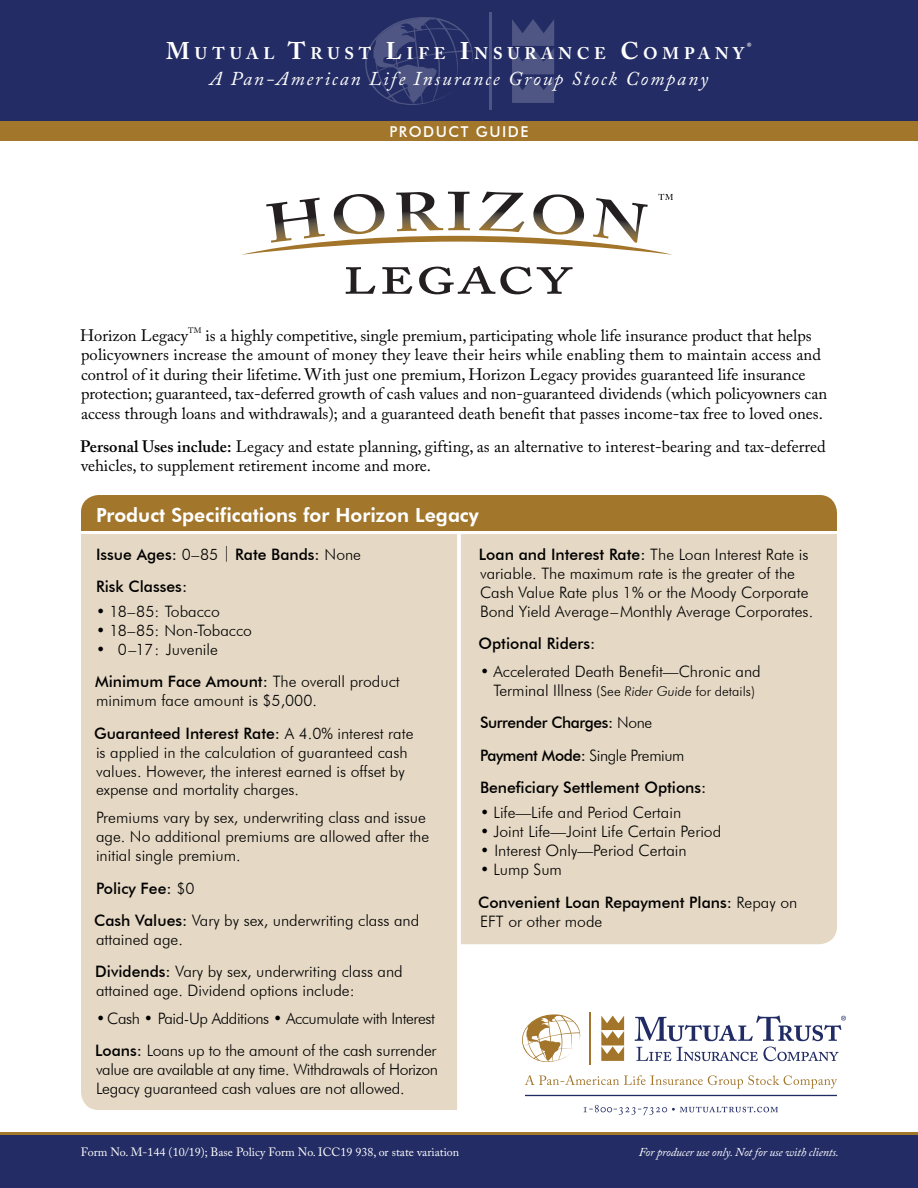
<style>
.page{position:relative;width:918px;height:1188px;background:#fff}
.page>*{position:absolute;margin:0;border:0;box-sizing:border-box;transform-origin:0 0}
.t1{font:italic 19.5px "Adobe Caslon Pro";letter-spacing:.1em;color:#fff}
.t2{font:800 19.5px "Futura BT";color:#fff}
.t3{font:700 16.8px "Adobe Caslon Pro";letter-spacing:.285em;color:#fff}
.t4{font:16.5px/19.5px "Adobe Caslon Pro";color:#000}
.t5{font:300 15.75px/18.9px "Futura BT";color:#000}
.t6{font:500 15.75px/32.4px "Futura BT";color:#000}
.t7{font:300 15.75px/32.4px "Futura BT";letter-spacing:-.025em;color:#000}
.t8{font:500 15px "Futura BT";letter-spacing:.1em;color:#fff}
.t9{font:12px "Adobe Caslon Pro";color:#fff}
.t10{font:italic 12px "Adobe Caslon Pro";letter-spacing:-.01em;color:#fff}
.t11{font:700 8.7px "Adobe Caslon Pro";color:#fff}
.t12{font:7.8px "Adobe Caslon Pro";color:#000}
.s1{font-size:24px}
.s2{font-weight:600}
.s3{font-weight:300}
.s4{font-weight:500}
.s5{font-size:13.5px}
.s6{font-style:italic;font-size:13.5px}
</style>
<div class="page">
<div style="left:81px;top:534px;width:376px;height:576px;background:#e5d8c4"></div>
<div style="left:461px;top:534px;width:376px;height:410px;background:#e5d8c4"></div>
<div style="left:81px;top:495px;width:756px;height:36px;background:#a2762b"></div>
<div style="left:0;top:1134px;width:918px;height:54px;background:#232c64"></div>
<hr style="left:0;top:1132px;width:918px;height:3px;background:#a2762b">
<div style="left:0;top:0;width:918px;height:122px;background:#232c64"></div>
<svg style="left:512px;top:19px;width:42px;height:84px"></svg>
<svg style="left:365px;top:17px;width:108px;height:88px"></svg>
<hr style="left:489px;top:12px;width:3px;height:98px;background:#4f5683">
<div style="left:0;top:121px;width:918px;height:20px;background:#a2762b"></div>
<hr style="left:525px;top:1095px;width:312px;height:1px;background:#212b64">
<svg style="left:601px;top:1016px;width:23px;height:45px"></svg>
<svg style="left:522px;top:1014px;width:58px;height:48px"></svg>
<svg style="left:636px;top:1047px;width:203px;height:14px"></svg>
<svg style="left:635px;top:1015px;width:211px;height:26px"></svg>
<svg style="left:525px;top:1075px;width:312px;height:14px"></svg>
<hr style="left:589px;top:1012px;width:1px;height:53px;background:#a2752a">
<svg style="left:584px;top:1105px;width:194px;height:10px"></svg>
<svg style="left:346px;top:267px;width:29px;height:27px"></svg>
<svg style="left:382px;top:267px;width:30px;height:27px"></svg>
<svg style="left:419px;top:266px;width:154px;height:28px"></svg>
<svg style="left:241px;top:192px;width:432px;height:63px"></svg>
<p class="t3" style="left:166px;top:43px;width:579px"><span class="s1">M</span>UTUAL <span class="s1">T</span>RUST <span class="s1">L</span>IFE <span class="s1">I</span>NSURANCE <span class="s1">C</span>OMPANY</p>
<p class="t11" style="left:747px;top:41px;width:6px">®</p>
<p class="t1" style="left:210px;top:66px;width:500px">A Pan-American Life Insurance Group Stock Company</p>
<p class="t8" style="left:389px;top:122px;width:141px">PRODUCT GUIDE</p>
<p class="t4" style="left:80px;top:327px;width:109px">Horizon Legacy</p>
<p class="t12" style="left:188px;top:328px;width:15px">TM</p>
<p class="t4" style="left:81px;top:327px;width:748px;text-indent:125px">is a highly competitive, single premium, participating whole life insurance product that helps policyowners increase the amount of money they leave their heirs while enabling them to maintain access and control of it during their lifetime. With just one premium, Horizon Legacy provides guaranteed life insurance protection; guaranteed, tax-deferred growth of cash values and non-guaranteed dividends (which policyowners can access through loans and withdrawals); and a guaranteed death benefit that passes income-tax free to loved ones.</p>
<p class="t4" style="left:80px;top:438px;width:747px"><span class="s2">Personal Uses include:</span> Legacy and estate planning, gifting, as an alternative to interest-bearing and tax-deferred vehicles, to supplement retirement income and more.</p>
<p class="t2" style="left:96px;top:503px;width:384px">Product Specifications for Horizon Legacy</p>
<p class="t6" style="left:96px;top:538px;width:267px">Issue Ages: <span class="s3">0–85 |</span> Rate Bands: <span class="s3">None<br></span>Risk Classes:</p>
<p class="t5" style="left:96px;top:602px;width:125px">• 18–85: Tobacco</p>
<p class="t5" style="left:96px;top:621px;width:158px">• 18–85: Non-Tobacco</p>
<p class="t5" style="left:95px;top:633px;width:306px;line-height:32.4px">• 0–17: Juvenile<br><span class="s4">Minimum Face Amount:</span> The overall product</p>
<p class="t5" style="left:94px;top:684px;width:321px;line-height:32.4px">minimum face amount is $5,000.<br><span class="s4">Guaranteed Interest Rate:</span> A 4.0% interest rate</p>
<p class="t5" style="left:96px;top:742px;width:313px">is applied in the calculation of guaranteed cash values. However, the interest earned is offset by expense and mortality charges.</p>
<p class="t5" style="left:96px;top:808px;width:335px">Premiums vary by sex, underwriting class and issue age. No additional premiums are allowed after the initial single premium.</p>
<p class="t5" style="left:94px;top:872px;width:327px;line-height:32.4px"><span class="s4">Policy Fee:</span> $0<br><span class="s4">Cash Values:</span> Vary by sex, underwriting class and</p>
<p class="t5" style="left:95px;top:923px;width:309px;line-height:32.4px">attained age.<br><span class="s4">Dividends:</span> Vary by sex, underwriting class and</p>
<p class="t5" style="left:96px;top:981px;width:260px">attained age. Dividend options include:</p>
<p class="t7" style="left:95px;top:1002px;width:343px">• Cash • Paid-Up Additions • Accumulate with Interest<br><span class="s4">Loans:</span> Loans up to the amount of the cash surrender</p>
<p class="t7" style="left:96px;top:1060px;width:343px;line-height:18.9px">value are available at any time. Withdrawals of Horizon<br>Legacy guaranteed cash values are not allowed.</p>
<p class="t5" style="left:479px;top:545px;width:336px"><span class="s4">Loan and Interest Rate:</span> The Loan Interest Rate is variable. The maximum rate is the greater of the Cash Value Rate plus 1% or the Moody Corporate Bond Yield Average–Monthly Average Corporates.</p>
<p class="t6" style="left:478px;top:627px;width:118px">Optional Riders:</p>
<p class="t5" style="left:480px;top:662px;width:282px;text-align:center">• Accelerated Death Benefit—Chronic and<br>Terminal Illness <span class="s5">(See</span> <span class="s6">Rider Guide</span> <span class="s5">for details)</span></p>
<p class="t6" style="left:480px;top:706px;width:228px">Surrender Charges: <span class="s3">None<br></span>Payment Mode: <span class="s3">Single Premium<br></span>Beneficiary Settlement Options:</p>
<p class="t5" style="left:480px;top:803px;width:203px">• Life—Life and Period Certain</p>
<p class="t5" style="left:480px;top:822px;width:243px">• Joint Life—Joint Life Certain Period</p>
<p class="t5" style="left:480px;top:841px;width:208px">• Interest Only—Period Certain</p>
<p class="t6" style="left:478px;top:853px;width:321px"><span class="s3">• Lump Sum<br></span>Convenient Loan Repayment Plans: <span class="s3">Repay on</span></p>
<p class="t5" style="left:480px;top:911px;width:124px">EFT or other mode</p>
<p class="t9" style="left:81px;top:1148px;width:380px">Form No. M-144 (10/19); Base Policy Form No. ICC19 938, or state variation</p>
<p class="t10" style="left:639px;top:1145px;width:202px">For producer use only. Not for use with clients.</p>
</div>
